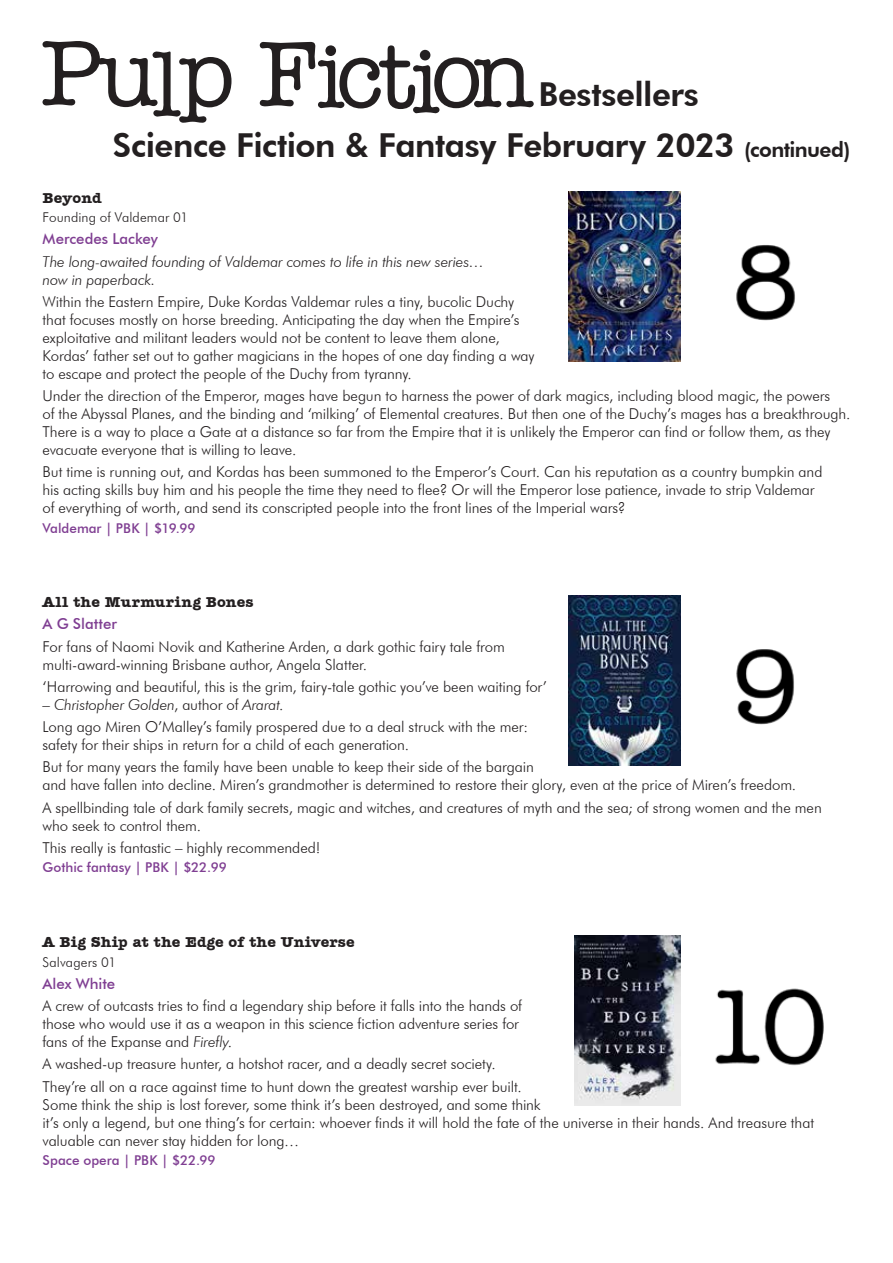
<style>
.page{position:relative;width:893px;height:1263px;background:#fff}
.page>*{position:absolute;margin:0;border:0;box-sizing:border-box;transform-origin:0 0}
.t1{font:800 33px "Futura BT";letter-spacing:-.015em;color:#231f20}
.t2{font:300 15px/18px "Futura BT";letter-spacing:-.005em;color:#231f20}
.t3{font:italic 300 15px/18px "Futura BT";letter-spacing:-.01em;color:#231f20}
.t4{font:700 15px "Amer Typewriter IT Cby BT";letter-spacing:.005em;color:#231f20}
.t5{font:500 15px "Futura BT";letter-spacing:-.005em;color:#7f3e92}
.t6{font:500 13.5px "Futura BT";color:#7f3e92}
.t7{font:300 13.5px "Futura BT";letter-spacing:.005em;color:#231f20}
.s1{font-size:21px}
.s2{font-style:italic}
</style>
<div class="page">
<svg style="left:43px;top:41px;width:188px;height:82px"></svg>
<svg style="left:260px;top:42px;width:274px;height:71px"></svg>
<img style="left:569px;top:596px;width:225px;height:170px">
<img style="left:574px;top:936px;width:250px;height:170px">
<img style="left:569px;top:191px;width:226px;height:171px">
<h1 class="t1" style="left:538px;top:74px;width:162px">Bestsellers</h1>
<h1 class="t1" style="left:113px;top:125px;width:739px">Science Fiction &amp; Fantasy February 2023 <span class="s1">(continued)</span></h1>
<p class="t4" style="left:43px;top:188px;width:61px">Beyond</p>
<p class="t7" style="left:43px;top:209px;width:147px">Founding of Valdemar 01</p>
<p class="t5" style="left:43px;top:230px;width:117px">Mercedes Lackey</p>
<p class="t3" style="left:43px;top:252px;width:443px">The long-awaited founding of Valdemar comes to life in this new series… now in paperback.</p>
<p class="t2" style="left:43px;top:292px;width:494px">Within the Eastern Empire, Duke Kordas Valdemar rules a tiny, bucolic Duchy that focuses mostly on horse breeding. Anticipating the day when the Empire’s exploitative and militant leaders would not be content to leave them alone, Kordas’ father set out to gather magicians in the hopes of one day finding a way to escape and protect the people of the Duchy from tyranny.</p>
<p class="t2" style="left:43px;top:387px;width:809px">Under the direction of the Emperor, mages have begun to harness the power of dark magics, including blood magic, the powers<br>of the Abyssal Planes, and the binding and ‘milking’ of Elemental creatures. But then one of the Duchy’s mages has a breakthrough.<br>There is a way to place a Gate at a distance so far from the Empire that it is unlikely the Emperor can find or follow them, as they evacuate everyone that is willing to leave.</p>
<p class="t2" style="left:43px;top:463px;width:781px">But time is running out, and Kordas has been summoned to the Emperor’s Court. Can his reputation as a country bumpkin and his acting skills buy him and his people the time they need to flee? Or will the Emperor lose patience, invade to strip Valdemar of everything of worth, and send its conscripted people into the front lines of the Imperial wars?</p>
<p class="t6" style="left:43px;top:520px;width:155px">Valdemar | PBK | $19.99</p>
<p class="t4" style="left:43px;top:592px;width:213px">All the Murmuring Bones</p>
<p class="t5" style="left:43px;top:615px;width:76px">A G Slatter</p>
<p class="t2" style="left:43px;top:637px;width:464px">For fans of Naomi Novik and Katherine Arden, a dark gothic fairy tale from multi‑award‑winning Brisbane author, Angela Slatter.</p>
<p class="t2" style="left:43px;top:677px;width:506px">‘Harrowing and beautiful, this is the grim, fairy‑tale gothic you’ve been waiting for’</p>
<p class="t2" style="left:42px;top:693px;width:487px;line-height:22.2px">– <span class="s2">Christopher Golden</span>, author of <span class="s2">Ararat</span>.<br>Long ago Miren O’Malley’s family prospered due to a deal struck with the mer:</p>
<p class="t2" style="left:42px;top:733px;width:493px;line-height:22.2px">safety for their ships in return for a child of each generation.<br>But for many years the family have been unable to keep their side of the bargain</p>
<p class="t2" style="left:42px;top:774px;width:781px;line-height:22.2px">and have fallen into decline. Miren’s grandmother is determined to restore their glory, even at the price of Miren’s freedom.<br>A spellbinding tale of dark family secrets, magic and witches, and creatures of myth and the sea; of strong women and the men</p>
<p class="t2" style="left:42px;top:814px;width:279px;line-height:22.2px">who seek to control them.<br>This really is fantastic – highly recommended!</p>
<p class="t6" style="left:43px;top:859px;width:186px">Gothic fantasy | PBK | $22.99</p>
<p class="t4" style="left:43px;top:932px;width:314px">A Big Ship at the Edge of the Universe</p>
<p class="t7" style="left:43px;top:953px;width:75px">Salvagers 01</p>
<p class="t5" style="left:43px;top:974px;width:74px">Alex White</p>
<p class="t2" style="left:43px;top:996px;width:481px">A crew of outcasts tries to find a legendary ship before it falls into the hands of those who would use it as a weapon in this science fiction adventure series for fans of the Expanse and <span class="s2">Firefly</span>.</p>
<p class="t2" style="left:43px;top:1053px;width:481px;line-height:22.2px">A washed-up treasure hunter, a hotshot racer, and a deadly secret society.<br>They’re all on a race against time to hunt down the greatest warship ever built.</p>
<p class="t2" style="left:43px;top:1095px;width:773px">Some think the ship is lost forever, some think it’s been destroyed, and some think<br>it’s only a legend, but one thing’s for certain: whoever finds it will hold the fate of the universe in their hands. And treasure that valuable can never stay hidden for long…</p>
<p class="t6" style="left:43px;top:1152px;width:175px">Space opera | PBK | $22.99</p>
</div>
